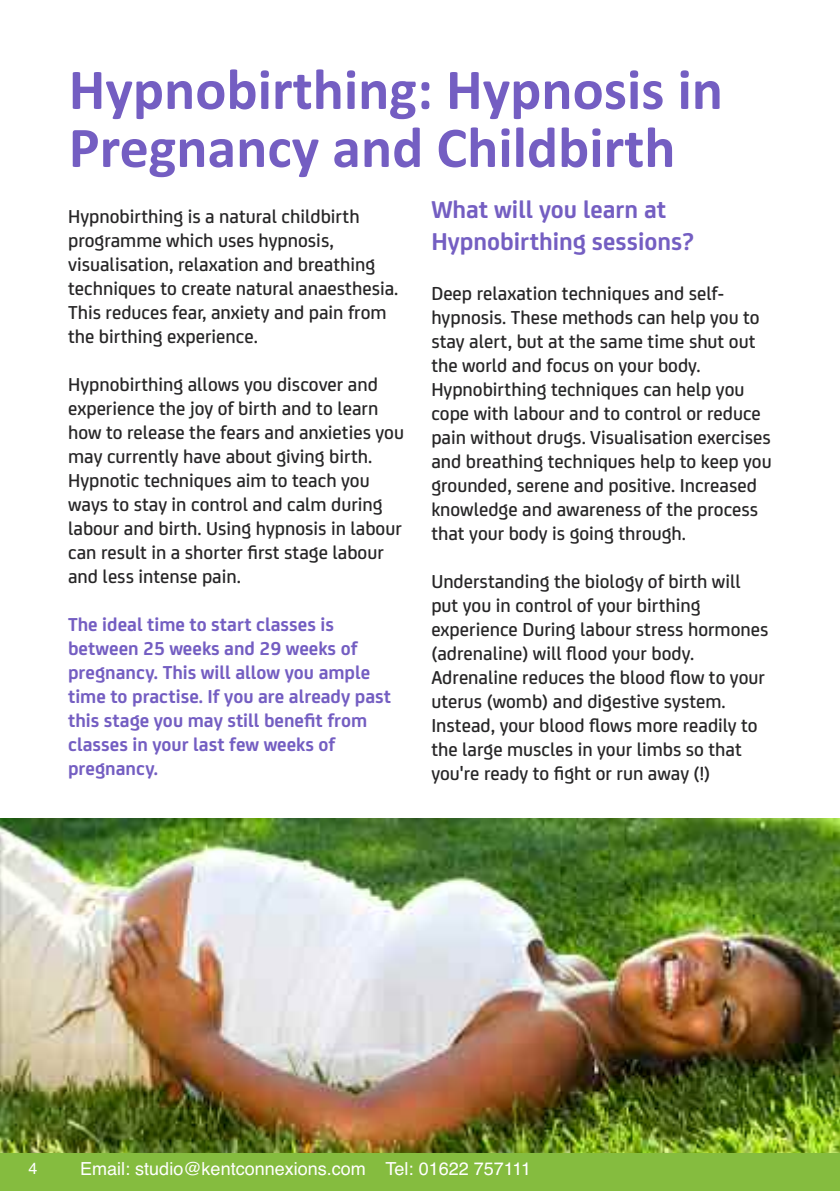
<style>
.page{position:relative;width:840px;height:1191px;background:#fff}
.page>*{position:absolute;margin:0;border:0;box-sizing:border-box;transform-origin:0 0}
.t1{font:700 58px/58px "Calibri";color:#745ec2}
.t2{font:700 26px/31.2px "FS Joey";color:#745ec2}
.t3{font:500 20px/24px "FS Joey";color:#272627}
.t4{font:700 20px/24px "FS Joey";color:#745ec2}
.t5{font:18px "Helvetica";color:#fff}
.t6{font:16px "Helvetica";color:#fff}
</style>
<div class="page">
<img style="left:0;top:819px;width:839px;height:333px">
<div style="left:0;top:1152px;width:839px;height:39px;background:#85bc3f"></div>
<h1 class="t1" style="left:69px;top:60px;width:655px">Hypnobirthing: Hypnosis in<br>Pregnancy and Childbirth</h1>
<p class="t3" style="left:68px;top:206px;width:331px">Hypnobirthing is a natural childbirth programme which uses hypnosis, visualisation, relaxation and breathing techniques to create natural anaesthesia.<br>This reduces fear, anxiety and pain from the birthing experience.</p>
<p class="t3" style="left:68px;top:374px;width:337px">Hypnobirthing allows you discover and experience the joy of birth and to learn how to release the fears and anxieties you may currently have about giving birth.<br>Hypnotic techniques aim to teach you ways to stay in control and calm during labour and birth. Using hypnosis in labour can result in a shorter first stage labour and less intense pain.</p>
<p class="t4" style="left:68px;top:613px;width:324px">The ideal time to start classes is between 25 weeks and 29 weeks of pregnancy. This will allow you ample time to practise. If you are already past this stage you may still benefit from classes in your last few weeks of pregnancy.</p>
<h2 class="t2" style="left:431px;top:196px;width:264px">What will you learn at<br>Hypnobirthing sessions?</h2>
<p class="t3" style="left:431px;top:283px;width:341px">Deep relaxation techniques and self&shy;hypnosis. These methods can help you to stay alert, but at the same time shut out the world and focus on your body.<br>Hypnobirthing techniques can help you cope with labour and to control or reduce pain without drugs. Visualisation exercises and breathing techniques help to keep you grounded, serene and positive. Increased knowledge and awareness of the process that your body is going through.</p>
<p class="t3" style="left:431px;top:571px;width:338px">Understanding the biology of birth will put you in control of your birthing experience During labour stress hormones (adrenaline) will flood your body.<br>Adrenaline reduces the blood flow to your uterus (womb) and digestive system.<br>Instead, your blood flows more readily to the large muscles in your limbs so that you're ready to fight or run away (!)</p>
<p class="t6" style="left:28px;top:1159px;width:10px">4</p>
<p class="t5" style="left:80px;top:1158px;width:452px">Email: studio@kentconnexions.com Tel: 01622 757111</p>
</div>
